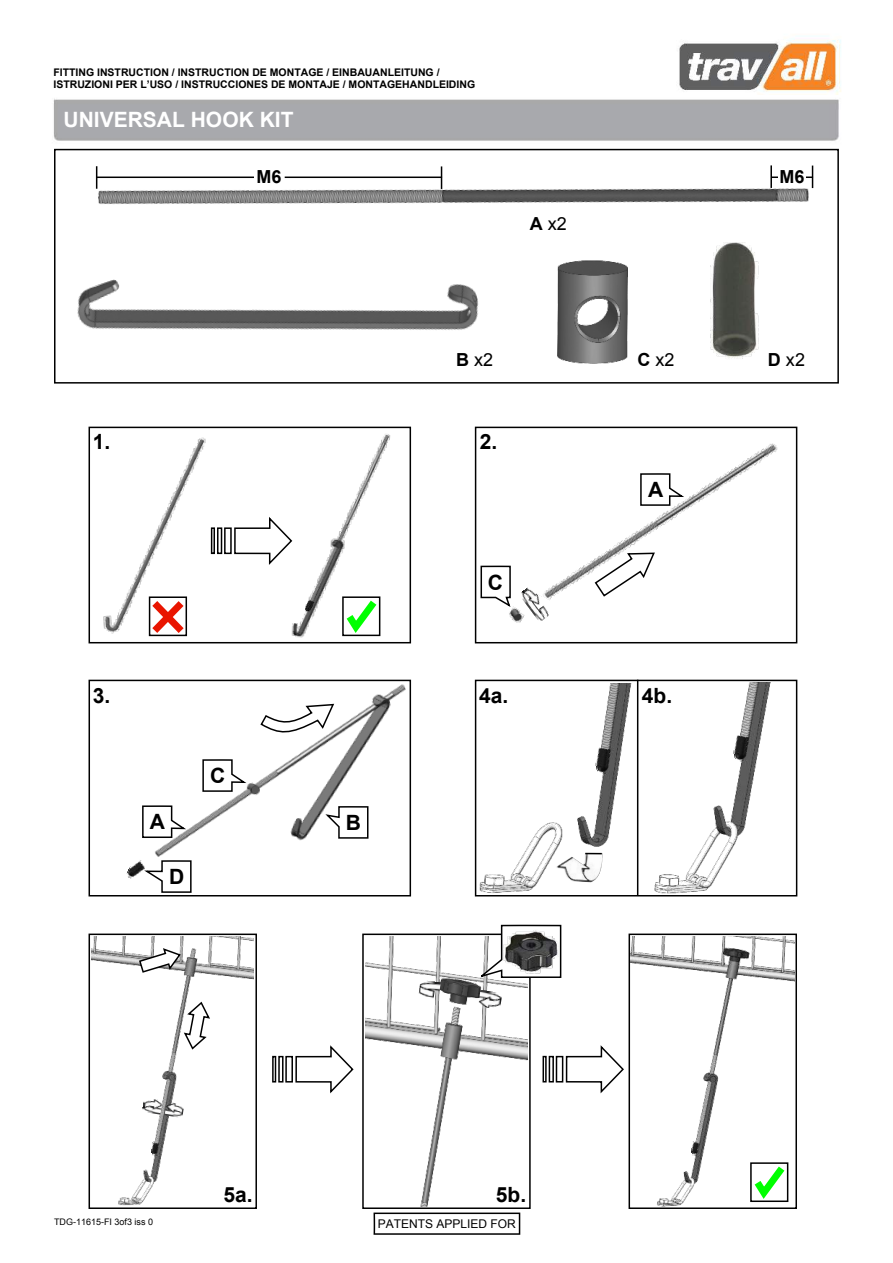
<style>
.page{position:relative;width:893px;height:1263px;background:#fff}
.page>*{position:absolute;margin:0;border:0;box-sizing:border-box;transform-origin:0 0}
.t1{font:700 21.15px "Arial";color:#fff}
.t2{font:700 21px "Arial";color:#000}
.t3{font:18px "Arial";color:#000}
.t4{font:700 18px "Arial";color:#000}
.t5{font:12px "Arial";color:#000}
.t6{font:700 10.5px/12px "Arial";color:#000}
.t7{font:9px "Arial";color:#000}
.s1{font-weight:700}
</style>
<div class="page">
<img style="left:53px;top:98px;width:13px;height:51px">
<svg style="left:628px;top:933px;width:169px;height:276px"></svg>
<svg style="left:89px;top:933px;width:168px;height:276px"></svg>
<svg style="left:362px;top:933px;width:169px;height:276px"></svg>
<div style="left:475px;top:427px;width:322px;height:216px;background:#fff;border:2px solid #000"></div>
<div style="left:89px;top:680px;width:322px;height:216px;background:#fff;border:2px solid #000"></div>
<div style="left:89px;top:427px;width:322px;height:216px;background:#fff;border:2px solid #000"></div>
<div style="left:475px;top:680px;width:322px;height:216px;background:#fff;border:2px solid #000"></div>
<img style="left:66px;top:40px;width:775px;height:344px">
<img style="left:71px;top:275px;width:412px;height:59px">
<img style="left:88px;top:433px;width:138px;height:209px">
<img style="left:279px;top:434px;width:115px;height:208px">
<svg style="left:234px;top:515px;width:59px;height:52px"></svg>
<svg style="left:224px;top:527px;width:8px;height:27px"></svg>
<svg style="left:217px;top:527px;width:5px;height:27px"></svg>
<svg style="left:211px;top:527px;width:4px;height:27px"></svg>
<svg style="left:340px;top:593px;width:43px;height:46px"></svg>
<svg style="left:145px;top:594px;width:46px;height:46px"></svg>
<img style="left:537px;top:379px;width:247px;height:265px">
<svg style="left:594px;top:551px;width:62px;height:47px"></svg>
<svg style="left:480px;top:565px;width:31px;height:37px"></svg>
<svg style="left:639px;top:472px;width:48px;height:35px"></svg>
<img style="left:146px;top:679px;width:266px;height:218px">
<svg style="left:202px;top:758px;width:47px;height:34px"></svg>
<svg style="left:142px;top:805px;width:47px;height:34px"></svg>
<svg style="left:323px;top:805px;width:46px;height:34px"></svg>
<svg style="left:259px;top:703px;width:76px;height:32px"></svg>
<hr style="left:637px;top:680px;width:1px;height:216px;background:#000">
<img style="left:479px;top:683px;width:153px;height:210px">
<img style="left:556px;top:853px;width:47px;height:29px">
<svg style="left:585px;top:853px;width:17px;height:1px"></svg>
<img style="left:653px;top:682px;width:134px;height:212px">
<img style="left:631px;top:936px;width:163px;height:270px">
<img style="left:91px;top:936px;width:163px;height:271px">
<img style="left:142px;top:1097px;width:20px;height:17px">
<svg style="left:182px;top:1001px;width:29px;height:50px"></svg>
<svg style="left:138px;top:947px;width:44px;height:27px"></svg>
<img style="left:365px;top:936px;width:163px;height:270px">
<img style="left:478px;top:989px;width:24px;height:21px">
<img style="left:418px;top:979px;width:23px;height:21px">
<img style="left:165px;top:1102px;width:19px;height:16px">
<svg style="left:295px;top:1045px;width:59px;height:49px"></svg>
<svg style="left:285px;top:1056px;width:8px;height:26px"></svg>
<svg style="left:278px;top:1056px;width:6px;height:26px"></svg>
<svg style="left:272px;top:1056px;width:4px;height:26px"></svg>
<svg style="left:565px;top:1045px;width:59px;height:49px"></svg>
<svg style="left:556px;top:1056px;width:7px;height:26px"></svg>
<svg style="left:549px;top:1056px;width:5px;height:26px"></svg>
<svg style="left:542px;top:1056px;width:5px;height:26px"></svg>
<div style="left:93px;top:429px;width:17px;height:24px;background:#fff"></div>
<div style="left:480px;top:429px;width:17px;height:24px;background:#fff"></div>
<div style="left:479px;top:683px;width:29px;height:24px;background:#fff"></div>
<div style="left:642px;top:683px;width:30px;height:24px;background:#fff"></div>
<div style="left:223px;top:1182px;width:30px;height:24px;background:#fff"></div>
<div style="left:496px;top:1182px;width:30px;height:24px;background:#fff"></div>
<svg style="left:748px;top:1159px;width:43px;height:46px"></svg>
<svg style="left:96px;top:166px;width:1px;height:23px"></svg>
<hr style="left:770px;top:165px;width:2px;height:23px;background:#000">
<svg style="left:441px;top:166px;width:1px;height:23px"></svg>
<hr style="left:97px;top:177px;width:157px;height:1px;background:#000">
<hr style="left:285px;top:177px;width:157px;height:1px;background:#000">
<svg style="left:772px;top:176px;width:6px;height:2px"></svg>
<svg style="left:806px;top:166px;width:7px;height:22px"></svg>
<svg style="left:475px;top:924px;width:87px;height:56px"></svg>
<img style="left:500px;top:928px;width:61px;height:45px">
<img style="left:502px;top:602px;width:23px;height:21px">
<img style="left:518px;top:585px;width:24px;height:24px">
<img style="left:530px;top:600px;width:21px;height:22px">
<img style="left:705px;top:235px;width:63px;height:135px">
<svg style="left:306px;top:599px;width:9px;height:12px"></svg>
<img style="left:126px;top:858px;width:22px;height:21px">
<svg style="left:142px;top:859px;width:50px;height:34px"></svg>
<img style="left:592px;top:743px;width:26px;height:31px">
<img style="left:730px;top:731px;width:26px;height:31px">
<img style="left:150px;top:1141px;width:12px;height:14px">
<img style="left:690px;top:1140px;width:13px;height:15px">
<svg style="left:373px;top:1212px;width:147px;height:23px"></svg>
<p class="t6" style="left:53px;top:68px;width:423px">FITTING INSTRUCTION / INSTRUCTION DE MONTAGE / EINBAUANLEITUNG /<br>ISTRUZIONI PER L’USO / INSTRUCCIONES DE MONTAJE / MONTAGEHANDLEIDING</p>
<h1 class="t1" style="left:64px;top:111px;width:231px">UNIVERSAL HOOK KIT</h1>
<h3 class="t4" style="left:256px;top:170px;width:26px">M6</h3>
<h3 class="t4" style="left:779px;top:169px;width:26px">M6</h3>
<h3 class="t3" style="left:530px;top:217px;width:39px"><span class="s1">A</span> x2</h3>
<h3 class="t3" style="left:456px;top:353px;width:39px"><span class="s1">B</span> x2</h3>
<h3 class="t3" style="left:637px;top:353px;width:39px"><span class="s1">C</span> x2</h3>
<h2 class="t2" style="left:93px;top:434px;width:19px">1.</h2>
<h2 class="t2" style="left:480px;top:434px;width:19px">2.</h2>
<h2 class="t2" style="left:488px;top:574px;width:17px">C</h2>
<h2 class="t2" style="left:648px;top:482px;width:17px">A</h2>
<h2 class="t2" style="left:93px;top:687px;width:19px">3.</h2>
<h2 class="t2" style="left:479px;top:687px;width:31px">4a.</h2>
<h2 class="t2" style="left:642px;top:687px;width:32px">4b.</h2>
<h2 class="t2" style="left:210px;top:768px;width:17px">C</h2>
<h2 class="t2" style="left:150px;top:814px;width:17px">A</h2>
<h2 class="t2" style="left:346px;top:814px;width:17px">B</h2>
<h2 class="t2" style="left:169px;top:868px;width:17px">D</h2>
<h3 class="t3" style="left:768px;top:353px;width:39px"><span class="s1">D</span> x2</h3>
<h2 class="t2" style="left:223px;top:1186px;width:31px">5a.</h2>
<h2 class="t2" style="left:496px;top:1186px;width:32px">5b.</h2>
<p class="t7" style="left:54px;top:1219px;width:101px">TDG-11615-FI 3of3 iss 0</p>
<p class="t5" style="left:378px;top:1219px;width:140px">PATENTS APPLIED FOR</p>
</div>
